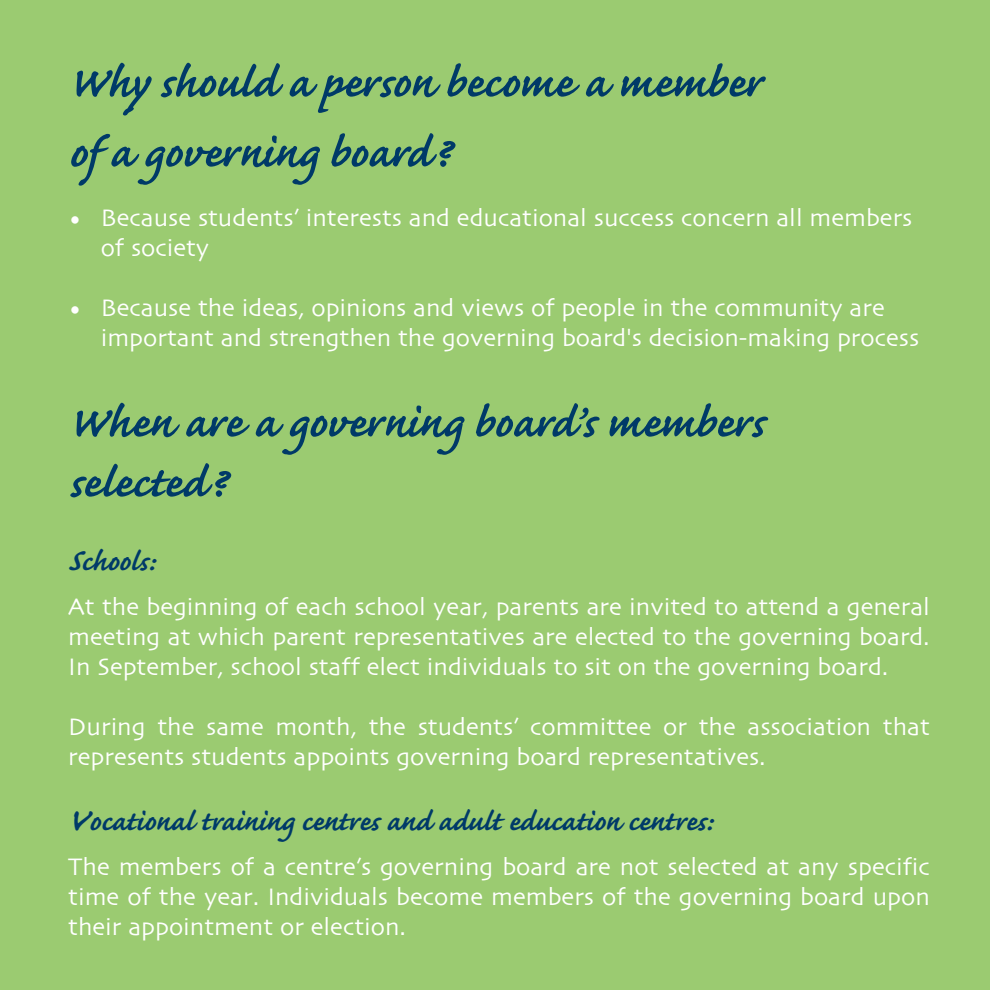
<style>
.page{position:relative;width:990px;height:990px;background:#9bcb71}
.page>*{position:absolute;margin:0;border:0;box-sizing:border-box;transform-origin:0 0}
.t1{font:700 55px/70px "Caflisch Script";color:#003a68}
.t2{font:700 35px "Caflisch Script";letter-spacing:-.005em;color:#003a68}
.t3{font:25px/30px "Skia";color:#fff}
.s1{font-style:inherit}
.s2{font-size:40px}
</style>
<div class="page">
<h1 class="t1" style="left:68px;top:53px;width:695px">Why should a person become a member of a governing board?</h1>
<p class="t3" style="left:101px;top:204px;width:813px;text-indent:-32px">ï Because studentsí interests and educational success concern all members of society</p>
<p class="t3" style="left:101px;top:294px;width:820px;text-indent:-33px">ï Because the ideas<span class="s1">!</span> opinions and views of people in the community are important and strengthen the governing board's decision<span class="s1">#</span>making process</p>
<h1 class="t1" style="left:68px;top:398px;width:697px;line-height:60px">When are a governing board’s members selected?</h1>
<h2 class="t2" style="left:68px;top:549px;width:88px"><span class="s2">S</span>chools:</h2>
<p class="t3" style="left:68px;top:593px;width:863px;text-align:justify">At the beginning of each school year<span class="s1">!</span> parents are invited to attend a general meeting at which parent representatives are elected to the governing board<span class="s1">" </span>In September<span class="s1">!</span> school staff elect individuals to sit on the governing board<span class="s1">"</span></p>
<p class="t3" style="left:68px;top:713px;width:863px">During the same month<span class="s1">!</span> the studentsí committee or the association that represents students appoints governing board representatives<span class="s1">"</span></p>
<h2 class="t2" style="left:68px;top:809px;width:645px"><span class="s2">V</span>ocational training centres and adult education centres:</h2>
<p class="t3" style="left:68px;top:853px;width:863px;text-align:justify">The members of a centreís governing board are not selected at any specific time of the year<span class="s1">"</span> Individuals become members of the governing board upon their appointment or election<span class="s1">"</span></p>
</div>
